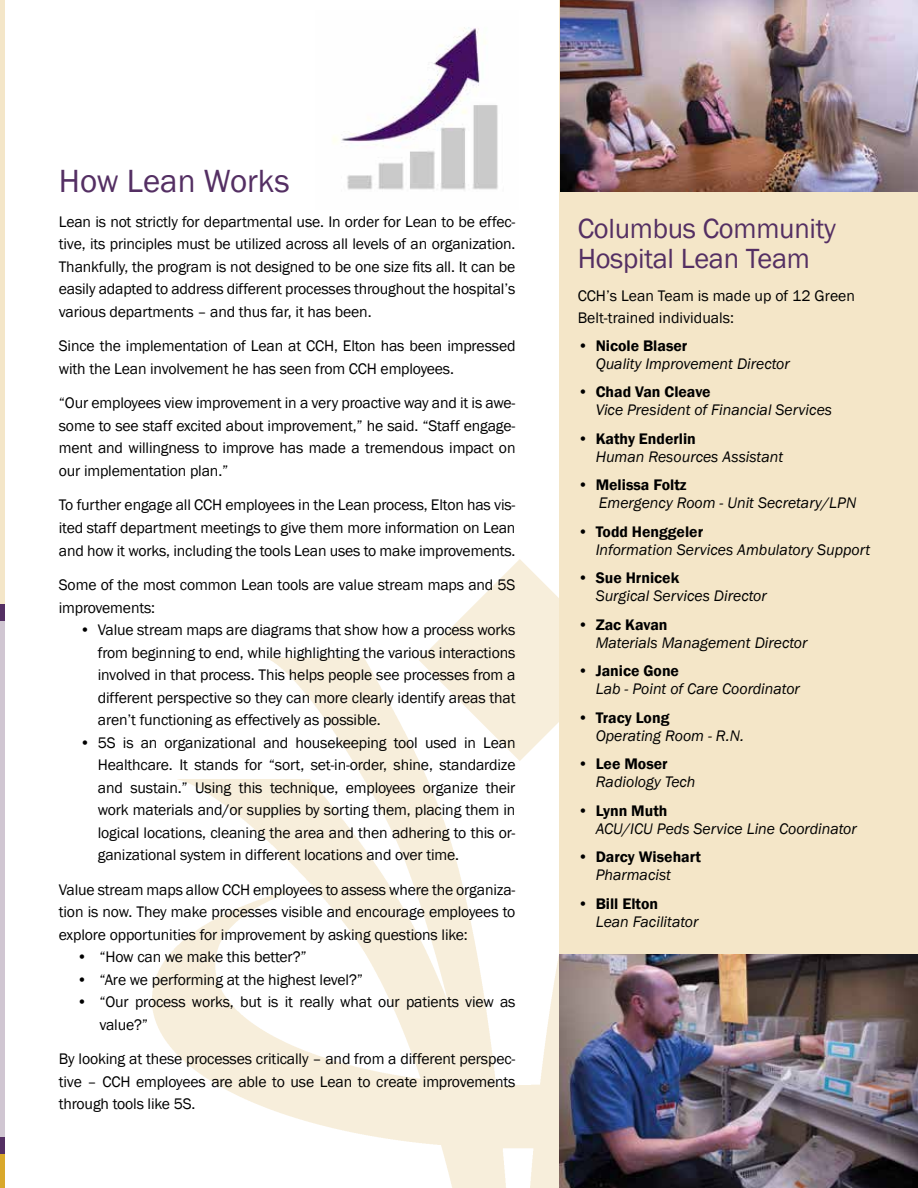
<style>
.page{position:relative;width:918px;height:1188px;background:#fff}
.page>*{position:absolute;margin:0;border:0;box-sizing:border-box;transform-origin:0 0}
.t1{font:33px "Franklin Gothic";color:#542f63}
.t2{font:28.5px/30px "Franklin Gothic";letter-spacing:-.01em;color:#542f63}
.t3{font:15.75px/22.5px "Franklin Gothic";letter-spacing:-.01em;color:#000;text-align:justify}
.t4{font:italic 15.75px/18px "Franklin Gothic";color:#000}
.t5{font:600 15.75px/18px "Franklin Gothic";color:#000}
.s1{font-style:normal}
.s2{font-weight:600;font-style:normal}
.s3{font-weight:400}
.s4{font-weight:400;font-style:italic}
</style>
<div class="page">
<hr style="left:0;top:0;width:4px;height:617px;background:#f4e6c8">
<hr style="left:0;top:621px;width:4px;height:567px;background:#d0c6d2">
<hr style="left:0;top:1150px;width:4px;height:38px;background:#d9a82b">
<hr style="left:0;top:1138px;width:4px;height:16px;background:#542f63">
<hr style="left:0;top:605px;width:4px;height:16px;background:#542f63">
<img style="left:333px;top:27px;width:165px;height:163px">
<img style="left:152px;top:559px;width:408px;height:629px">
<div style="left:560px;top:0;width:358px;height:1188px;background:#f4e6c8"></div>
<img style="left:560px;top:0;width:358px;height:192px">
<img style="left:560px;top:955px;width:358px;height:233px">
<h1 class="t1" style="left:59px;top:160px;width:232px">How Lean Works</h1>
<p class="t3" style="left:59px;top:211px;width:458px">Lean is not strictly for departmental use. In order for Lean to be effec&shy;tive, its principles must be utilized across all levels of an organization.<br>Thankfully, the program is not designed to be one size fits all. It can be easily adapted to address different processes throughout the hospital’s various departments – and thus far, it has been.</p>
<p class="t3" style="left:59px;top:335px;width:458px">Since the implementation of Lean at CCH, Elton has been impressed with the Lean involvement he has seen from CCH employees.</p>
<p class="t3" style="left:59px;top:392px;width:458px">“Our employees view improvement in a very proactive way and it is awe&shy;some to see staff excited about improvement,” he said. “Staff engage&shy;ment and willingness to improve has made a tremendous impact on our implementation plan.”</p>
<p class="t3" style="left:59px;top:494px;width:458px">To further engage all CCH employees in the Lean process, Elton has vis&shy;ited staff department meetings to give them more information on Lean and how it works, including the tools Lean uses to make improvements.</p>
<p class="t3" style="left:59px;top:574px;width:458px">Some of the most common Lean tools are value stream maps and 5S improvements:</p>
<p class="t3" style="left:98px;top:619px;width:419px;text-indent:-18px">• Value stream maps are diagrams that show how a process works from beginning to end, while highlighting the various interactions involved in that process. This helps people see processes from a different perspective so they can more clearly identify areas that aren’t functioning as effectively as possible.</p>
<p class="t3" style="left:98px;top:731px;width:419px;text-indent:-18px">• 5S is an organizational and housekeeping tool used in Lean Healthcare. It stands for “sort, set-in-order, shine, standardize and sustain.” Using this technique, employees organize their work materials and/or supplies by sorting them, placing them in logical locations, cleaning the area and then adhering to this or&shy;ganizational system in different locations and over time.</p>
<p class="t3" style="left:59px;top:878px;width:458px">Value stream maps allow CCH employees to assess where the organiza&shy;tion is now. They make processes visible and encourage employees to explore opportunities for improvement by asking questions like:</p>
<p class="t3" style="left:77px;top:946px;width:231px">• “How can we make this better?”</p>
<p class="t3" style="left:77px;top:968px;width:288px">• “Are we performing at the highest level?”</p>
<p class="t3" style="left:99px;top:991px;width:418px;text-indent:-22px">• “Our process works, but is it really what our patients view as value?”</p>
<p class="t3" style="left:59px;top:1048px;width:458px">By looking at these processes critically – and from a different perspec&shy;tive – CCH employees are able to use Lean to create improvements through tools like 5S.</p>
<h2 class="t2" style="left:578px;top:214px;width:260px">Columbus Community<br>Hospital Lean Team</h2>
<p class="t3" style="left:578px;top:284px;width:279px">CCH’s Lean Team is made up of 12 Green<br>Belt-trained individuals:</p>
<p class="t4" style="left:596px;top:337px;width:196px;text-indent:-18px"><span class="s1">•</span> <span class="s2">Nicole Blaser<br></span>Quality Improvement Director</p>
<p class="t4" style="left:596px;top:383px;width:238px;text-indent:-18px"><span class="s1">•</span> <span class="s2">Chad Van Cleave<br></span>Vice President of Financial Services</p>
<p class="t4" style="left:596px;top:430px;width:189px;text-indent:-18px"><span class="s1">•</span> <span class="s2">Kathy Enderlin<br></span>Human Resources Assistant</p>
<p class="t4" style="left:599px;top:476px;width:259px;text-indent:-21px"><span class="s1">•</span> <span class="s2">Melissa Foltz<br></span>Emergency Room - Unit Secretary/LPN</p>
<p class="t4" style="left:596px;top:523px;width:276px;text-indent:-18px"><span class="s1">•</span> <span class="s2">Todd Henggeler<br></span>Information Services Ambulatory Support</p>
<p class="t4" style="left:596px;top:569px;width:173px;text-indent:-18px"><span class="s1">•</span> <span class="s2">Sue Hrnicek<br></span>Surgical Services Director</p>
<p class="t4" style="left:596px;top:616px;width:213px;text-indent:-18px"><span class="s1">•</span> <span class="s2">Zac Kavan<br></span>Materials Management Director</p>
<p class="t4" style="left:596px;top:662px;width:206px;text-indent:-18px"><span class="s1">•</span> <span class="s2">Janice Gone<br></span>Lab - Point of Care Coordinator</p>
<p class="t4" style="left:596px;top:709px;width:150px;text-indent:-18px"><span class="s1">•</span> <span class="s2">Tracy Long<br></span>Operating Room - R.N.</p>
<p class="t4" style="left:596px;top:755px;width:101px;text-indent:-18px"><span class="s1">•</span> <span class="s2">Lee Moser<br></span>Radiology Tech</p>
<p class="t4" style="left:596px;top:802px;width:263px;text-indent:-18px"><span class="s1">•</span> <span class="s2">Lynn Muth<br></span>ACU/ICU Peds Service Line Coordinator</p>
<p class="t5" style="left:596px;top:848px;width:107px;text-indent:-18px"><span class="s3">•</span> Darcy Wisehart<br><span class="s4">Pharmacist</span></p>
<p class="t4" style="left:596px;top:895px;width:104px;text-indent:-18px"><span class="s1">•</span> <span class="s2">Bill Elton<br></span>Lean Facilitator</p>
</div>
